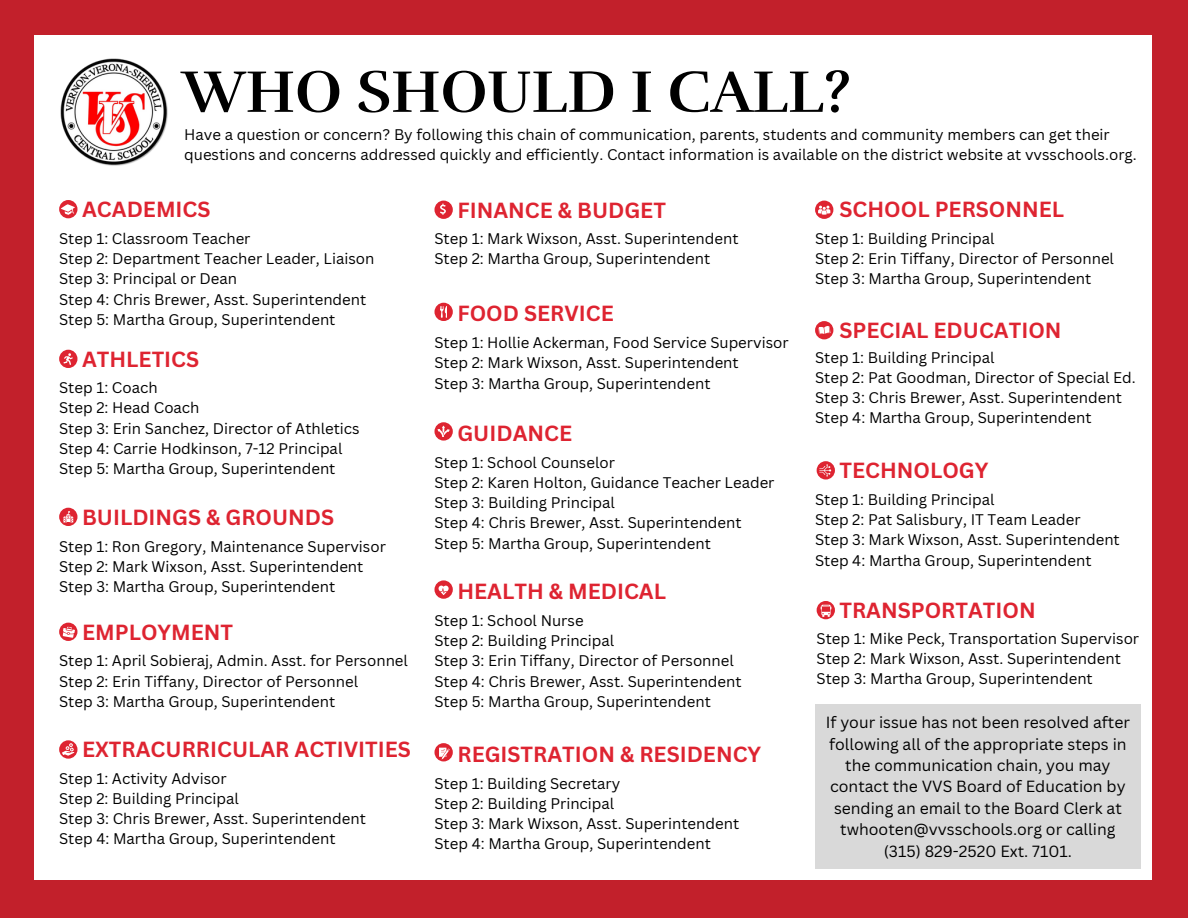
<style>
.page{position:relative;width:1188px;height:918px;background:#c2202b}
.page>*{position:absolute;margin:0;border:0;box-sizing:border-box;transform-origin:0 0}
.t1{font:700 60.3px "Rufina";color:#000}
.t2{font:700 21.3px "Canva Sans";color:#de2431}
.t3{font:15.75px/21.3px "Canva Sans";color:#000;text-align:center}
.t4{font:15px/20.2px "Canva Sans";color:#000}
</style>
<div class="page">
<div style="left:34px;top:35px;width:1117px;height:844px;background:#fff"></div>
<img style="left:60px;top:58px;width:108px;height:108px">
<div style="left:815px;top:705px;width:326px;height:164px;background:#d9d9d9"></div>
<div style="left:434px;top:201px;width:19px;height:18px;background:#de2431;border-radius:50%"></div>
<svg style="left:440px;top:204px;width:6px;height:11px"></svg>
<div style="left:434px;top:303px;width:19px;height:18px;background:#de2431;border-radius:50%"></div>
<svg style="left:440px;top:306px;width:7px;height:12px"></svg>
<div style="left:815px;top:201px;width:18px;height:18px;background:#de2431;border-radius:50%"></div>
<svg style="left:818px;top:206px;width:12px;height:9px"></svg>
<div style="left:815px;top:321px;width:18px;height:18px;background:#de2431;border-radius:50%"></div>
<svg style="left:817px;top:461px;width:18px;height:19px"></svg>
<svg style="left:817px;top:601px;width:18px;height:18px"></svg>
<svg style="left:821px;top:605px;width:10px;height:12px"></svg>
<svg style="left:818px;top:326px;width:13px;height:9px"></svg>
<svg style="left:819px;top:464px;width:12px;height:13px"></svg>
<svg style="left:434px;top:422px;width:19px;height:19px"></svg>
<svg style="left:438px;top:426px;width:12px;height:11px"></svg>
<svg style="left:434px;top:580px;width:19px;height:19px"></svg>
<svg style="left:439px;top:586px;width:10px;height:9px"></svg>
<svg style="left:434px;top:743px;width:19px;height:18px"></svg>
<svg style="left:439px;top:748px;width:11px;height:12px"></svg>
<div style="left:59px;top:623px;width:18px;height:18px;background:#de2431;border-radius:50%"></div>
<svg style="left:61px;top:626px;width:15px;height:13px"></svg>
<svg style="left:59px;top:508px;width:18px;height:18px"></svg>
<svg style="left:63px;top:511px;width:10px;height:11px"></svg>
<div style="left:59px;top:200px;width:18px;height:18px;background:#de2431;border-radius:50%"></div>
<svg style="left:60px;top:203px;width:16px;height:12px"></svg>
<div style="left:59px;top:350px;width:18px;height:18px;background:#de2431;border-radius:50%"></div>
<svg style="left:63px;top:353px;width:10px;height:12px"></svg>
<svg style="left:59px;top:740px;width:18px;height:19px"></svg>
<svg style="left:62px;top:743px;width:12px;height:13px"></svg>
<p class="t1" style="left:182px;top:55px;width:670px">WHO SHOULD I CALL?</p>
<p class="t4" style="left:184px;top:124px;width:954px">Have a question or concern? By following this chain of communication, parents, students and community members can get their questions and concerns addressed quickly and efficiently. Contact information is available on the district website at vvsschools.org.</p>
<p class="t2" style="left:82px;top:194px;width:130px">ACADEMICS</p>
<p class="t4" style="left:59px;top:228px;width:193px">Step 1: Classroom Teacher</p>
<p class="t4" style="left:59px;top:248px;width:317px">Step 2: Department Teacher Leader, Liaison</p>
<p class="t4" style="left:59px;top:268px;width:180px">Step 3: Principal or Dean</p>
<p class="t4" style="left:59px;top:289px;width:309px">Step 4: Chris Brewer, Asst. Superintendent</p>
<p class="t4" style="left:59px;top:309px;width:278px">Step 5: Martha Group, Superintendent</p>
<p class="t2" style="left:82px;top:344px;width:119px">ATHLETICS</p>
<p class="t4" style="left:59px;top:377px;width:100px">Step 1: Coach</p>
<p class="t4" style="left:59px;top:397px;width:142px">Step 2: Head Coach</p>
<p class="t4" style="left:59px;top:418px;width:302px">Step 3: Erin Sanchez, Director of Athletics</p>
<p class="t4" style="left:59px;top:438px;width:285px">Step 4: Carrie Hodkinson, 7-12 Principal</p>
<p class="t4" style="left:59px;top:458px;width:278px">Step 5: Martha Group, Superintendent</p>
<p class="t2" style="left:82px;top:502px;width:254px">BUILDINGS &amp; GROUNDS</p>
<p class="t4" style="left:59px;top:536px;width:328px">Step 1: Ron Gregory, Maintenance Supervisor</p>
<p class="t4" style="left:59px;top:556px;width:306px">Step 2: Mark Wixson, Asst. Superintendent</p>
<p class="t4" style="left:59px;top:576px;width:278px">Step 3: Martha Group, Superintendent</p>
<p class="t2" style="left:82px;top:617px;width:153px">EMPLOYMENT</p>
<p class="t4" style="left:59px;top:651px;width:350px">Step 1: April Sobieraj, Admin. Asst. for Personnel</p>
<p class="t4" style="left:59px;top:671px;width:300px">Step 2: Erin Tiffany, Director of Personnel</p>
<p class="t4" style="left:59px;top:691px;width:278px">Step 3: Martha Group, Superintendent</p>
<p class="t2" style="left:82px;top:735px;width:330px">EXTRACURRICULAR ACTIVITIES</p>
<p class="t4" style="left:59px;top:768px;width:169px">Step 1: Activity Advisor</p>
<p class="t4" style="left:59px;top:788px;width:181px">Step 2: Building Principal</p>
<p class="t4" style="left:59px;top:808px;width:308px">Step 3: Chris Brewer, Asst. Superintendent</p>
<p class="t4" style="left:59px;top:828px;width:278px">Step 4: Martha Group, Superintendent</p>
<p class="t2" style="left:457px;top:195px;width:210px">FINANCE &amp; BUDGET</p>
<p class="t4" style="left:434px;top:228px;width:306px">Step 1: Mark Wixson, Asst. Superintendent</p>
<p class="t4" style="left:434px;top:248px;width:277px">Step 2: Martha Group, Superintendent</p>
<p class="t2" style="left:457px;top:299px;width:158px">FOOD SERVICE</p>
<p class="t4" style="left:434px;top:332px;width:356px">Step 1: Hollie Ackerman, Food Service Supervisor</p>
<p class="t4" style="left:434px;top:352px;width:306px">Step 2: Mark Wixson, Asst. Superintendent</p>
<p class="t4" style="left:434px;top:373px;width:278px">Step 3: Martha Group, Superintendent</p>
<p class="t2" style="left:457px;top:418px;width:116px">GUIDANCE</p>
<p class="t4" style="left:434px;top:452px;width:182px">Step 1: School Counselor</p>
<p class="t4" style="left:434px;top:472px;width:342px">Step 2: Karen Holton, Guidance Teacher Leader</p>
<p class="t4" style="left:434px;top:492px;width:182px">Step 3: Building Principal</p>
<p class="t4" style="left:434px;top:512px;width:309px">Step 4: Chris Brewer, Asst. Superintendent</p>
<p class="t4" style="left:434px;top:533px;width:278px">Step 5: Martha Group, Superintendent</p>
<p class="t2" style="left:457px;top:576px;width:210px">HEALTH &amp; MEDICAL</p>
<p class="t4" style="left:434px;top:610px;width:151px">Step 1: School Nurse</p>
<p class="t4" style="left:434px;top:630px;width:181px">Step 2: Building Principal</p>
<p class="t4" style="left:434px;top:651px;width:301px">Step 3: Erin Tiffany, Director of Personnel</p>
<p class="t4" style="left:434px;top:671px;width:309px">Step 4: Chris Brewer, Asst. Superintendent</p>
<p class="t4" style="left:434px;top:691px;width:278px">Step 5: Martha Group, Superintendent</p>
<p class="t2" style="left:457px;top:739px;width:305px">REGISTRATION &amp; RESIDENCY</p>
<p class="t4" style="left:434px;top:773px;width:187px">Step 1: Building Secretary</p>
<p class="t4" style="left:434px;top:793px;width:181px">Step 2: Building Principal</p>
<p class="t4" style="left:434px;top:813px;width:306px">Step 3: Mark Wixson, Asst. Superintendent</p>
<p class="t4" style="left:434px;top:833px;width:278px">Step 4: Martha Group, Superintendent</p>
<p class="t2" style="left:839px;top:194px;width:226px">SCHOOL PERSONNEL</p>
<p class="t4" style="left:815px;top:228px;width:181px">Step 1: Building Principal</p>
<p class="t4" style="left:815px;top:248px;width:300px">Step 2: Erin Tiffany, Director of Personnel</p>
<p class="t4" style="left:815px;top:268px;width:278px">Step 3: Martha Group, Superintendent</p>
<p class="t2" style="left:839px;top:315px;width:224px">SPECIAL EDUCATION</p>
<p class="t4" style="left:815px;top:347px;width:181px">Step 1: Building Principal</p>
<p class="t4" style="left:815px;top:367px;width:322px">Step 2: Pat Goodman, Director of Special Ed.</p>
<p class="t4" style="left:815px;top:387px;width:308px">Step 3: Chris Brewer, Asst. Superintendent</p>
<p class="t4" style="left:815px;top:407px;width:278px">Step 4: Martha Group, Superintendent</p>
<p class="t2" style="left:839px;top:455px;width:151px">TECHNOLOGY</p>
<p class="t4" style="left:815px;top:489px;width:181px">Step 1: Building Principal</p>
<p class="t4" style="left:815px;top:509px;width:267px">Step 2: Pat Salisbury, IT Team Leader</p>
<p class="t4" style="left:815px;top:530px;width:306px">Step 3: Mark Wixson, Asst. Superintendent</p>
<p class="t4" style="left:815px;top:550px;width:278px">Step 4: Martha Group, Superintendent</p>
<p class="t2" style="left:839px;top:595px;width:198px">TRANSPORTATION</p>
<p class="t4" style="left:817px;top:628px;width:324px">Step 1: Mike Peck, Transportation Supervisor</p>
<p class="t4" style="left:817px;top:648px;width:306px">Step 2: Mark Wixson, Asst. Superintendent</p>
<p class="t4" style="left:817px;top:669px;width:278px">Step 3: Martha Group, Superintendent</p>
<p class="t3" style="left:826px;top:711px;width:306px">If your issue has not been resolved after following all of the appropriate steps in the communication chain, you may contact the VVS Board of Education by sending an email to the Board Clerk at twhooten@vvsschools.org or calling (315) 829-2520 Ext. 7101.</p>
</div>
